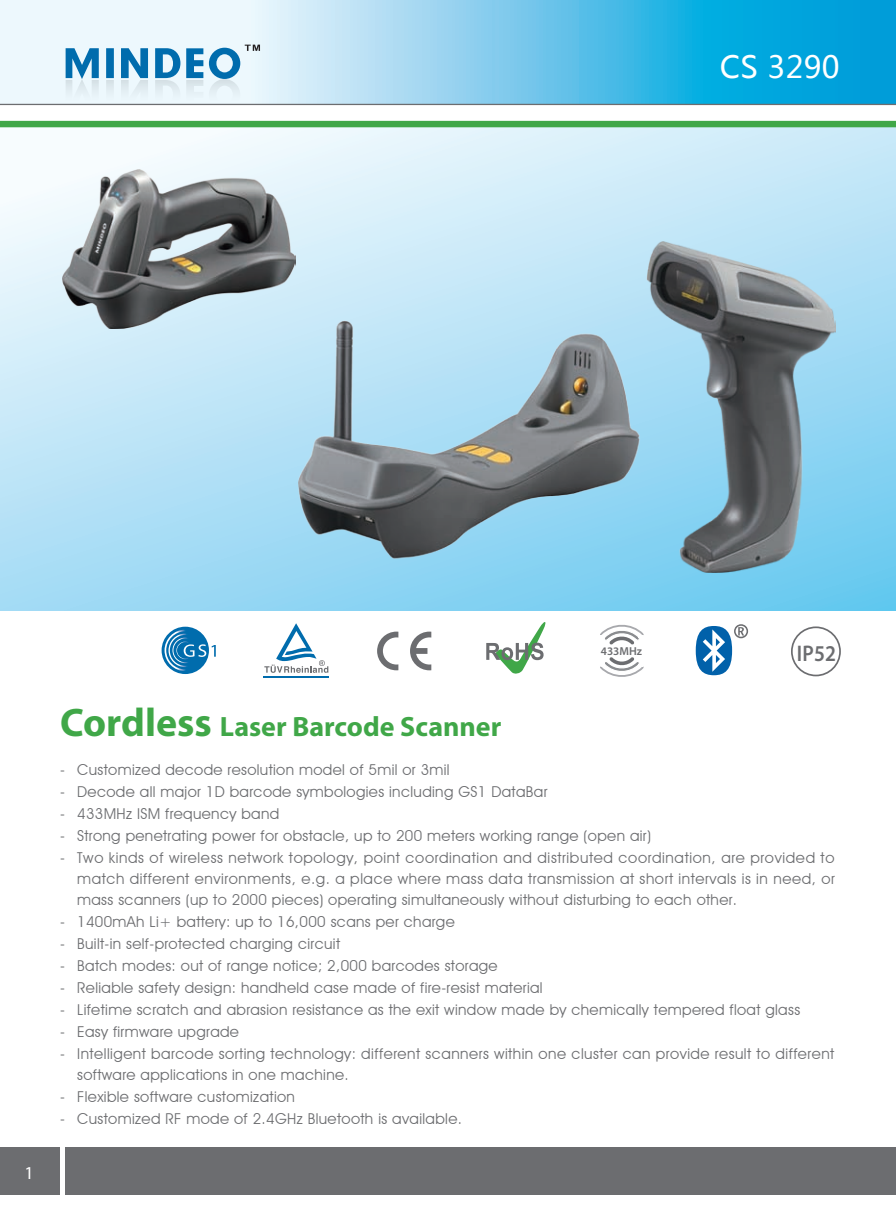
<style>
.page{position:relative;width:896px;height:1219px;background:#fff}
.page>*{position:absolute;margin:0;border:0;box-sizing:border-box;transform-origin:0 0}
.t1{font:30.4px "Microsoft Ya Hei";letter-spacing:.01em;color:#fff}
.t2{font:700 28px "Myriad Pro";color:#40a748}
.t3{font:600 22.6px "Myriad Pro";color:#6c6d70;scale:.9 1}
.t4{font:18.2px "Myriad Pro";color:#fff}
.t5{font:15px/21px "Avant Garde IT Cby BT";letter-spacing:.025em;color:#6c6d70;text-align:justify}
.t6{font:600 11.6px "Myriad Pro";color:#6c6d70}
.s1{font-size:40px}
</style>
<div class="page">
<svg style="left:0;top:127px;width:896px;height:484px;background:#bbe4f7"></svg>
<svg style="left:0;top:0;width:896px;height:104px;background:#77ccec"></svg>
<div style="left:0;top:1147px;width:59px;height:48px;background:#6c6d70"></div>
<div style="left:65px;top:1147px;width:831px;height:48px;background:#6c6d70"></div>
<svg style="left:66px;top:45px;width:194px;height:61px;background:#aed1e5"></svg>
<div style="left:0;top:121px;width:896px;height:6px;background:#40a748"></div>
<hr style="left:0;top:104px;width:896px;height:1px;background:#6c6d70">
<img style="left:298px;top:242px;width:538px;height:330px">
<img style="left:62px;top:169px;width:233px;height:159px">
<div style="left:162px;top:627px;width:47px;height:47px;background:#006cad;border-radius:50%"></div>
<svg style="left:164px;top:630px;width:52px;height:41px"></svg>
<svg style="left:264px;top:623px;width:64px;height:50px"></svg>
<hr style="left:263px;top:676px;width:66px;height:1px;background:#006cad">
<svg style="left:696px;top:624px;width:52px;height:51px"></svg>
<svg style="left:486px;top:622px;width:60px;height:52px"></svg>
<svg style="left:377px;top:632px;width:54px;height:38px"></svg>
<div style="left:791px;top:626px;width:50px;height:50px;border:2px solid #6c6d70;border-radius:50%"></div>
<svg style="left:600px;top:625px;width:44px;height:20px"></svg>
<svg style="left:600px;top:657px;width:44px;height:20px"></svg>
<h1 class="t1" style="left:720px;top:47px;width:121px">CS 3290</h1>
<p class="t4" style="left:24px;top:1162px;width:11px">1</p>
<h2 class="t2" style="left:60px;top:708px;width:443px"><span class="s1">Cordless</span> Laser Barcode Scanner</h2>
<p class="t6" style="left:601px;top:643px;width:43px">433MHz</p>
<h3 class="t3" style="left:797px;top:639px;width:45px">IP52</h3>
<p class="t5" style="left:60px;top:759px;width:391px">- Customized decode resolution model of 5mil or 3mil</p>
<p class="t5" style="left:60px;top:781px;width:489px">- Decode all major 1D barcode symbologies including GS1 DataBar</p>
<p class="t5" style="left:60px;top:803px;width:221px">- 433MHz ISM frequency band</p>
<p class="t5" style="left:60px;top:825px;width:592px">- Strong penetrating power for obstacle, up to 200 meters working range (open air)</p>
<p class="t5" style="left:77px;top:847px;width:759px;text-indent:-17px">- Two kinds of wireless network topology, point coordination and distributed coordination, are provided to match different environments, e.g. a place where mass data transmission at short intervals is in need, or mass scanners (up to 2000 pieces) operating simultaneously without disturbing to each other.</p>
<p class="t5" style="left:60px;top:911px;width:396px">- 1400mAh Li+ battery: up to 16,000 scans per charge</p>
<p class="t5" style="left:60px;top:933px;width:281px">- Built-in self-protected charging circuit</p>
<p class="t5" style="left:60px;top:955px;width:439px">- Batch modes: out of range notice; 2,000 barcodes storage</p>
<p class="t5" style="left:60px;top:977px;width:484px">- Reliable safety design: handheld case made of fire-resist material</p>
<p class="t5" style="left:60px;top:999px;width:741px">- Lifetime scratch and abrasion resistance as the exit window made by chemically tempered float glass</p>
<p class="t5" style="left:60px;top:1021px;width:180px">- Easy firmware upgrade</p>
<p class="t5" style="left:77px;top:1043px;width:759px;text-indent:-17px">- Intelligent barcode sorting technology: different scanners within one cluster can provide result to different software applications in one machine.</p>
<p class="t5" style="left:60px;top:1086px;width:236px">- Flexible software customization</p>
<p class="t5" style="left:60px;top:1108px;width:403px">- Customized RF mode of 2.4GHz Bluetooth is available.</p>
</div>
